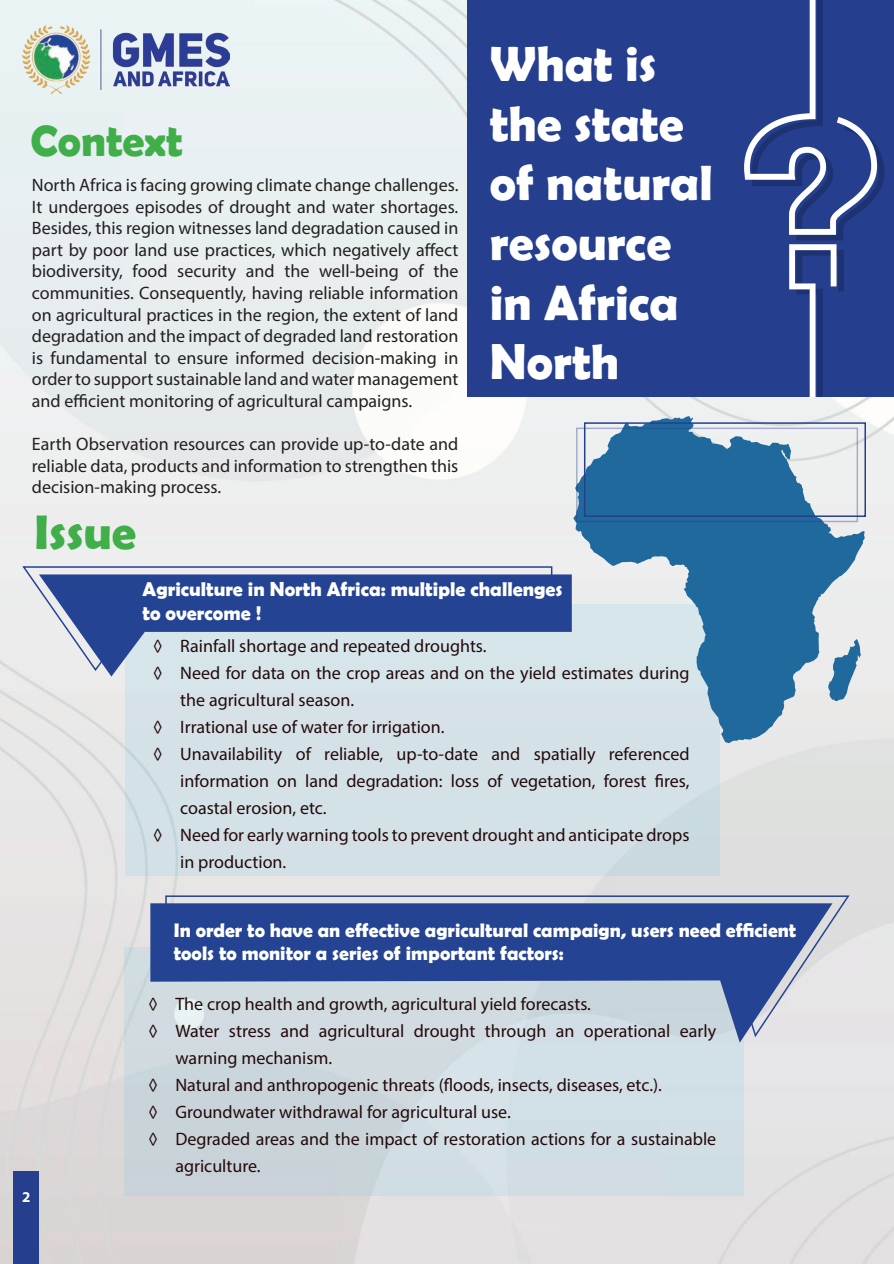
<style>
.page{position:relative;width:894px;height:1264px;background:#fff}
.page>*{position:absolute;margin:0;border:0;box-sizing:border-box;transform-origin:0 0}
.t1{font:700 49.65px/59.7px "Berlin Sans FB Demi";color:#fff}
.t2{font:700 48.6px "Berlin Sans FB Demi";color:#40ae49}
.t3{font:700 43.95px "Berlin Sans FB Demi";color:#40ae49}
.t4{font:700 19.95px/24px "Berlin Sans FB Demi";color:#fff}
.t5{font:700 19.5px/23.5px "Berlin Sans FB Demi";color:#fff}
.t6{font:18px "Myriad Pro";color:#240a0b}
.t7{font:18px/21.6px "Myriad Pro";color:#231f20;text-align:justify}
.t8{font:700 15px "Myriad Pro";color:#fff}
</style>
<div class="page">
<img style="left:0;top:0;width:893px;height:1263px">
<div style="left:14px;top:1170px;width:25px;height:93px;background:#253f8e"></div>
<div style="left:125px;top:604px;width:595px;height:272px;background:#d4e2e8"></div>
<div style="left:124px;top:947px;width:619px;height:248px;background:#d0dce3"></div>
<svg style="left:22px;top:565px;width:531px;height:107px;background:#d2d6e0"></svg>
<svg style="left:39px;top:574px;width:532px;height:102px;fill:#254393"></svg>
<svg style="left:150px;top:903px;width:682px;height:139px"></svg>
<svg style="left:164px;top:894px;width:686px;height:144px"></svg>
<div style="left:467px;top:0;width:426px;height:397px;background:#253f8e"></div>
<svg style="left:744px;top:0;width:140px;height:397px"></svg>
<svg style="left:573px;top:416px;width:291px;height:327px;fill:#20699d"></svg>
<svg style="left:828px;top:639px;width:32px;height:62px;background:#86aac3"></svg>
<div style="left:584px;top:422px;width:281px;height:95px;border:2px solid #253f8e"></div>
<div style="left:576px;top:427px;width:282px;height:95px;border:2px solid #253f8e"></div>
<img style="left:22px;top:25px;width:208px;height:68px">
<h3 class="t3" style="left:30px;top:116px;width:154px">Context</h3>
<p class="t7" style="left:32px;top:174px;width:428px">North Africa is facing growing climate change challenges.<br>It undergoes episodes of drought and water shortages.<br>Besides, this region witnesses land degradation caused in part by poor land use practices, which negatively affect biodiversity, food security and the well-being of the communities. Consequently, having reliable information on agricultural practices in the region, the extent of land degradation and the impact of degraded land restoration is fundamental to ensure informed decision-making in order to support sustainable land and water management and efficient monitoring of agricultural campaigns.</p>
<p class="t7" style="left:32px;top:433px;width:428px">Earth Observation resources can provide up-to-date and reliable data, products and information to strengthen this decision-making process.</p>
<h2 class="t2" style="left:35px;top:504px;width:103px">Issue</h2>
<h1 class="t1" style="left:490px;top:33px;width:224px">What is the state of natural resource in Africa<br>North</h1>
<p class="t4" style="left:142px;top:576px;width:421px">Agriculture in North Africa: multiple challenges to overcome !</p>
<p class="t6" style="left:153px;top:634px;width:335px">◊ Rainfall shortage and repeated droughts.</p>
<p class="t6" style="left:153px;top:661px;width:537px">◊ Need for data on the crop areas and on the yield estimates during</p>
<p class="t6" style="left:180px;top:688px;width:175px">the agricultural season.</p>
<p class="t6" style="left:153px;top:715px;width:293px">◊ Irrational use of water for irrigation.</p>
<p class="t6" style="left:153px;top:742px;width:537px">◊ Unavailability of reliable, up-to-date and spatially referenced</p>
<p class="t6" style="left:180px;top:769px;width:510px">information on land degradation: loss of vegetation, forest fires,</p>
<p class="t6" style="left:180px;top:796px;width:148px">coastal erosion, etc.</p>
<p class="t6" style="left:153px;top:823px;width:538px">◊ Need for early warning tools to prevent drought and anticipate drops</p>
<p class="t6" style="left:180px;top:850px;width:107px">in production.</p>
<p class="t5" style="left:174px;top:917px;width:624px">In order to have an effective agricultural campaign, users need efficient tools to monitor a series of important factors:</p>
<p class="t8" style="left:22px;top:1187px;width:10px">2</p>
<p class="t6" style="left:148px;top:993px;width:444px">◊ The crop health and growth, agricultural yield forecasts.</p>
<p class="t6" style="left:148px;top:1020px;width:569px">◊ Water stress and agricultural drought through an operational early</p>
<p class="t6" style="left:175px;top:1047px;width:158px">warning mechanism.</p>
<p class="t6" style="left:148px;top:1074px;width:515px">◊ Natural and anthropogenic threats (floods, insects, diseases, etc.).</p>
<p class="t6" style="left:148px;top:1101px;width:364px">◊ Groundwater withdrawal for agricultural use.</p>
<p class="t6" style="left:148px;top:1128px;width:569px">◊ Degraded areas and the impact of restoration actions for a sustainable</p>
<p class="t6" style="left:175px;top:1155px;width:87px">agriculture.</p>
</div>
